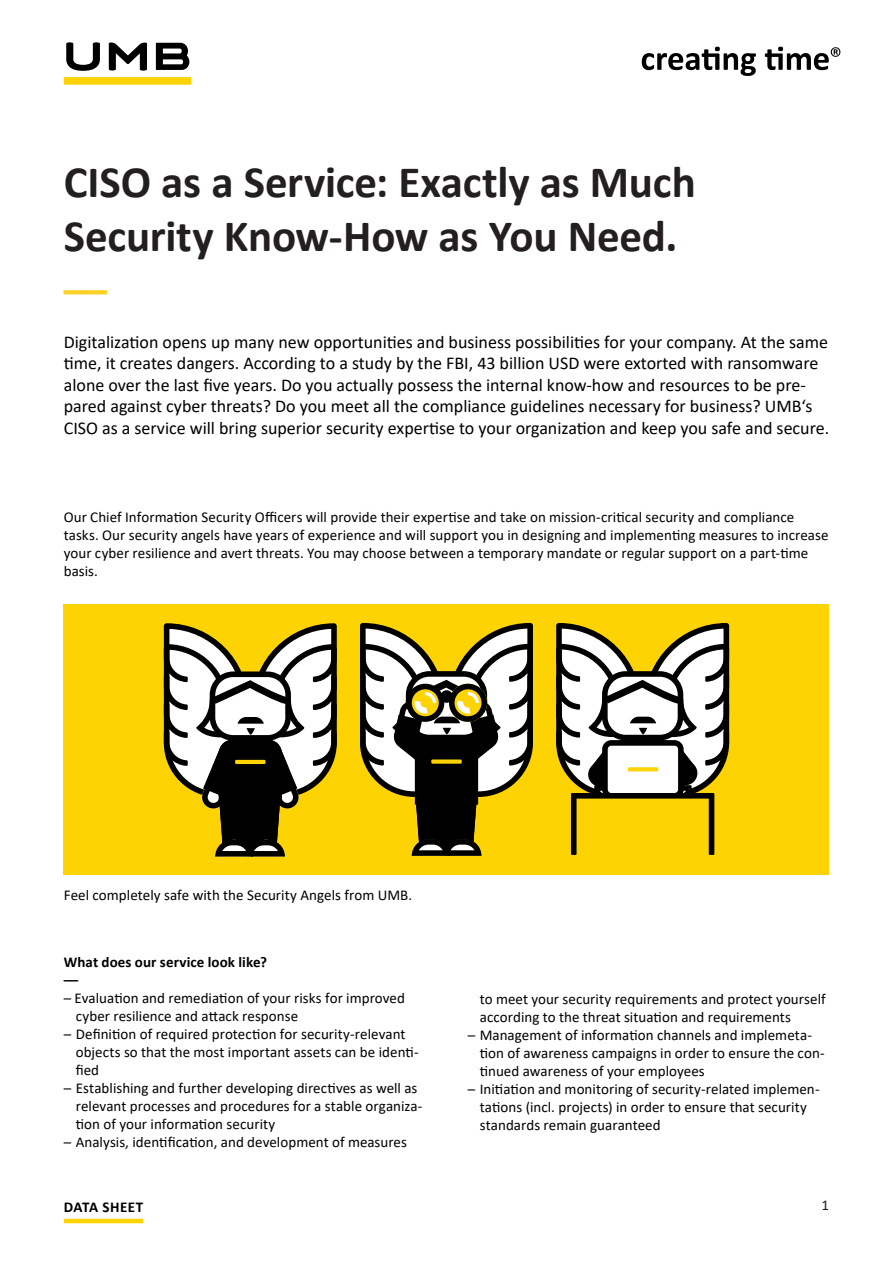
<style>
.page{position:relative;width:893px;height:1263px;background:#fff}
.page>*{position:absolute;margin:0;border:0;box-sizing:border-box;transform-origin:0 0}
.t1{font:700 45px/54px "Calibri";letter-spacing:-.005em;color:#231f20}
.t2{font:700 45px "Calibri";color:#fcd125}
.t3{font:18px/21.6px "Calibri";color:#000}
.t4{font:15px/18px "Calibri";letter-spacing:.005em;color:#000}
.t5{font:700 15px/18px "Calibri";letter-spacing:.005em;color:#000}
.t6{font:700 15px "Calibri";letter-spacing:.03em;color:#000}
.t7{font:15px "Calibri";color:#231f20}
</style>
<div class="page">
<hr style="left:64px;top:1219px;width:79px;height:4px;background:#fed304">
<div style="left:64px;top:77px;width:127px;height:8px;background:#fed304"></div>
<svg style="left:66px;top:42px;width:34px;height:29px"></svg>
<svg style="left:109px;top:42px;width:38px;height:29px"></svg>
<svg style="left:156px;top:43px;width:33px;height:27px"></svg>
<svg style="left:642px;top:47px;width:114px;height:29px"></svg>
<svg style="left:765px;top:47px;width:75px;height:23px"></svg>
<div style="left:64px;top:604px;width:765px;height:271px;background:#fed304"></div>
<svg style="left:164px;top:623px;width:173px;height:233px"></svg>
<svg style="left:360px;top:623px;width:173px;height:233px"></svg>
<div style="left:440px;top:690px;width:13px;height:13px;background:#000;border-radius:50%"></div>
<svg style="left:556px;top:623px;width:173px;height:232px"></svg>
<svg style="left:628px;top:767px;width:30px;height:4px"></svg>
<h1 class="t1" style="left:64px;top:155px;width:633px">CISO as a Service: Exactly as Much<br>Security Know-How as You Need.</h1>
<h1 class="t2" style="left:64px;top:259px;width:45px">––</h1>
<p class="t3" style="left:64px;top:330px;width:767px">Digitalization opens up many new opportunities and business possibilities for your company. At the same time, it creates dangers. According to a study by the FBI, 43 billion USD were extorted with ransomware alone over the last five years. Do you actually possess the internal know-how and resources to be pre&shy;pared against cyber threats? Do you meet all the compliance guidelines necessary for business? UMB‘s CISO as a service will bring superior security expertise to your organization and keep you safe and secure.</p>
<p class="t4" style="left:64px;top:508px;width:766px">Our Chief Information Security Officers will provide their expertise and take on mission-critical security and compliance tasks. Our security angels have years of experience and will support you in designing and implementing measures to increase your cyber resilience and avert threats. You may choose between a temporary mandate or regular support on a part-time basis.</p>
<p class="t4" style="left:64px;top:886px;width:350px">Feel completely safe with the Security Angels from UMB.</p>
<p class="t5" style="left:64px;top:953px;width:205px">What does our service look like? ––</p>
<p class="t4" style="left:76px;top:989px;width:331px;text-indent:-12px">– Evaluation and remediation of your risks for improved cyber resilience and attack response</p>
<p class="t4" style="left:76px;top:1025px;width:344px;text-indent:-12px">– Definition of required protection for security-relevant objects so that the most important assets can be identi&shy;fied</p>
<p class="t4" style="left:76px;top:1079px;width:348px;text-indent:-12px">– Establishing and further developing directives as well as relevant processes and procedures for a stable organiza&shy;tion of your information security</p>
<p class="t4" style="left:64px;top:1133px;width:345px">– Analysis, identification, and development of measures</p>
<p class="t4" style="left:480px;top:990px;width:347px">to meet your security requirements and protect yourself according to the threat situation and requirements</p>
<p class="t4" style="left:480px;top:1026px;width:346px;text-indent:-12px">– Management of information channels and implemeta&shy;tion of awareness campaigns in order to ensure the con&shy;tinued awareness of your employees</p>
<p class="t4" style="left:480px;top:1080px;width:341px;text-indent:-12px">– Initiation and monitoring of security-related implemen&shy;tations (incl. projects) in order to ensure that security standards remain guaranteed</p>
<p class="t6" style="left:64px;top:1196px;width:81px">DATA SHEET</p>
<p class="t7" style="left:822px;top:1195px;width:9px">1</p>
</div>
